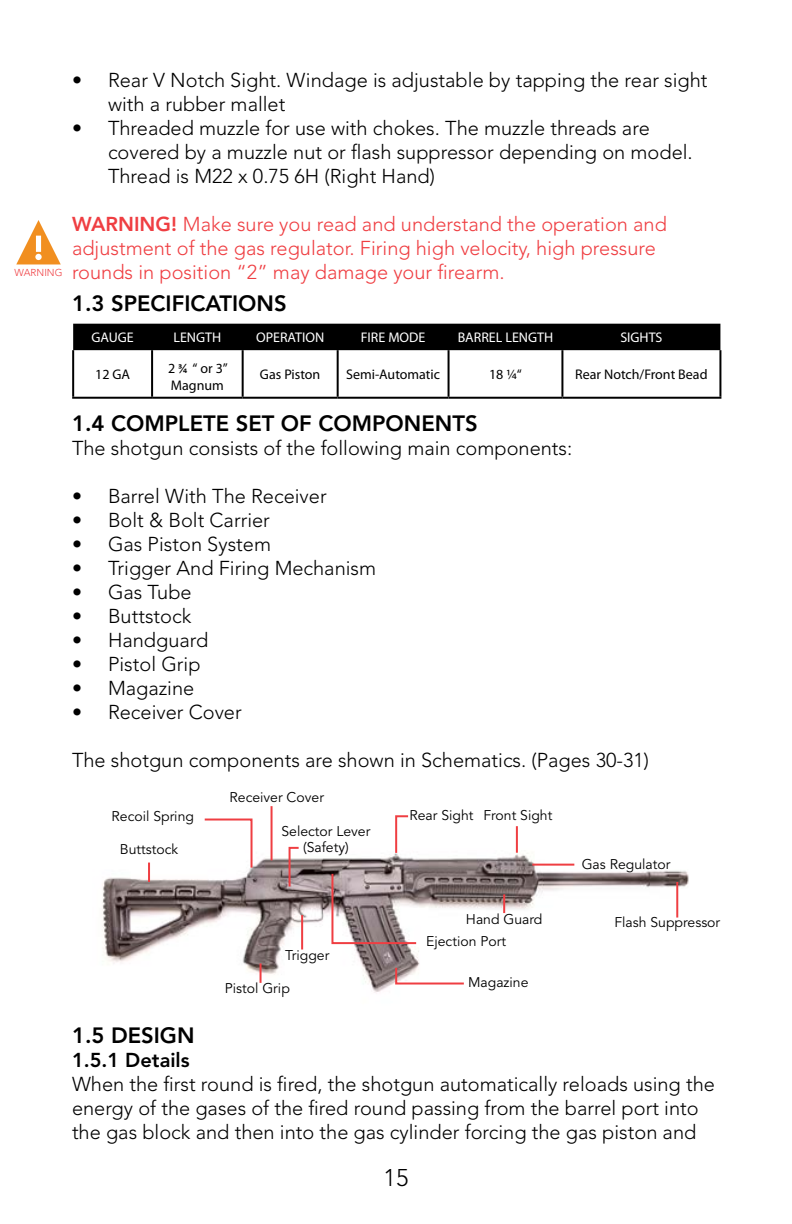
<style>
.page{position:relative;width:792px;height:1224px;background:#fff}
.page>*{position:absolute;margin:0;border:0;box-sizing:border-box;transform-origin:0 0}
.t1{font:300 24px "Avenir LT Std";color:#000}
.t2{font:800 22px "Avenir LT Std";color:#000}
.t3{font:300 20px/24px "Avenir LT Std";color:#000}
.t4{font:300 20px "Avenir LT Std";color:#ef3e42}
.t5{font:800 20px "Avenir LT Std";color:#000}
.t6{font:14px/16.8px "Avenir LT Std";color:#000;text-align:center}
.t7{font:14px/16.8px "Myriad Pro";color:#000}
.t8{font:14px "Myriad Pro";color:#fff}
.s1{font-weight:800}
.s2{font-family:"Calibri"}
</style>
<div class="page">
<img style="left:102px;top:834px;width:587px;height:159px">
<div style="left:73px;top:324px;width:647px;height:26px;background:#000"></div>
<hr style="left:72px;top:350px;width:2px;height:47px;background:#000">
<hr style="left:151px;top:350px;width:2px;height:47px;background:#000">
<hr style="left:242px;top:350px;width:2px;height:47px;background:#000">
<hr style="left:337px;top:350px;width:2px;height:47px;background:#000">
<hr style="left:448px;top:350px;width:2px;height:47px;background:#000">
<hr style="left:561px;top:350px;width:2px;height:47px;background:#000">
<hr style="left:719px;top:350px;width:2px;height:47px;background:#000">
<hr style="left:72px;top:397px;width:80px;height:2px;background:#000">
<hr style="left:152px;top:397px;width:91px;height:2px;background:#000">
<hr style="left:243px;top:397px;width:95px;height:2px;background:#000">
<hr style="left:338px;top:397px;width:111px;height:2px;background:#000">
<hr style="left:449px;top:397px;width:113px;height:2px;background:#000">
<hr style="left:562px;top:397px;width:159px;height:2px;background:#000">
<svg style="left:16px;top:220px;width:45px;height:44px"></svg>
<svg style="left:148px;top:863px;width:2px;height:19px"></svg>
<svg style="left:503px;top:894px;width:2px;height:19px"></svg>
<hr style="left:271px;top:806px;width:2px;height:54px;background:#ef3e42">
<svg style="left:288px;top:846px;width:13px;height:43px"></svg>
<hr style="left:676px;top:882px;width:2px;height:36px;background:#ef3e42">
<hr style="left:260px;top:963px;width:2px;height:20px;background:#ef3e42">
<hr style="left:301px;top:915px;width:2px;height:35px;background:#ef3e42">
<svg style="left:394px;top:966px;width:72px;height:20px"></svg>
<svg style="left:203px;top:818px;width:51px;height:52px"></svg>
<svg style="left:330px;top:872px;width:88px;height:73px"></svg>
<hr style="left:532px;top:864px;width:42px;height:2px;background:#ef3e42">
<hr style="left:516px;top:826px;width:2px;height:27px;background:#ef3e42">
<svg style="left:394px;top:815px;width:16px;height:40px"></svg>
<p class="t3" style="left:108px;top:68px;width:601px;text-indent:-36px">• Rear V Notch Sight. Windage is adjustable by tapping the rear sight with a rubber mallet</p>
<p class="t3" style="left:108px;top:116px;width:586px;text-indent:-36px">• Threaded muzzle for use with chokes. The muzzle threads are covered by a muzzle nut or flash suppressor depending on model.<br>Thread is M22 x 0.75 6H (Right Hand)</p>
<p class="t4" style="left:72px;top:216px;width:596px"><span class="s1">WARNING!</span> Make sure you read and understand the operation and</p>
<p class="t4" style="left:72px;top:240px;width:585px">adjustment of the gas regulator. Firing high velocity, high pressure</p>
<p class="t4" style="left:15px;top:264px;width:492px"><sup>WARNING</sup> rounds in position “2” may damage your firearm.</p>
<p class="t2" style="left:72px;top:294px;width:216px">1.3 SPECIFICATIONS</p>
<p class="t8" style="left:92px;top:332px;width:44px">GAUGE</p>
<p class="t8" style="left:173px;top:332px;width:49px">LENGTH</p>
<p class="t8" style="left:256px;top:332px;width:70px">OPERATION</p>
<p class="t8" style="left:361px;top:332px;width:66px">FIRE MODE</p>
<p class="t8" style="left:458px;top:332px;width:97px">BARREL LENGTH</p>
<p class="t8" style="left:620px;top:332px;width:44px">SIGHTS</p>
<p class="t7" style="left:95px;top:367px;width:36px">12 GA</p>
<p class="t7" style="left:168px;top:361px;width:61px">2 <span class="s2">¾</span> “ or 3”<br>Magnum</p>
<p class="t7" style="left:260px;top:367px;width:62px">Gas Piston</p>
<p class="t7" style="left:346px;top:367px;width:96px">Semi-Automatic</p>
<p class="t7" style="left:489px;top:367px;width:34px">18 ¼“</p>
<p class="t7" style="left:575px;top:367px;width:134px">Rear Notch/Front Bead</p>
<p class="t2" style="left:72px;top:414px;width:407px">1.4 COMPLETE SET OF COMPONENTS</p>
<p class="t3" style="left:72px;top:437px;width:502px">The shotgun consists of the following main components:</p>
<p class="t3" style="left:72px;top:484px;width:256px">• Barrel With The Receiver</p>
<p class="t3" style="left:72px;top:508px;width:199px">• Bolt &amp; Bolt Carrier</p>
<p class="t3" style="left:72px;top:532px;width:201px">• Gas Piston System</p>
<p class="t3" style="left:72px;top:556px;width:306px">• Trigger And Firing Mechanism</p>
<p class="t3" style="left:72px;top:580px;width:121px">• Gas Tube</p>
<p class="t3" style="left:72px;top:604px;width:121px">• Buttstock</p>
<p class="t3" style="left:72px;top:628px;width:138px">• Handguard</p>
<p class="t3" style="left:72px;top:652px;width:130px">• Pistol Grip</p>
<p class="t3" style="left:72px;top:676px;width:124px">• Magazine</p>
<p class="t3" style="left:72px;top:700px;width:171px">• Receiver Cover</p>
<p class="t3" style="left:72px;top:749px;width:579px">The shotgun components are shown in Schematics. (Pages 30-31)</p>
<p class="t6" style="left:112px;top:809px;width:84px">Recoil Spring</p>
<p class="t6" style="left:120px;top:843px;width:60px">Buttstock</p>
<p class="t6" style="left:230px;top:791px;width:96px">Receiver Cover</p>
<p class="t6" style="left:282px;top:824px;width:90px">Selector Lever (Safety)</p>
<p class="t6" style="left:409px;top:808px;width:144px">Rear Sight Front Sight</p>
<p class="t6" style="left:466px;top:913px;width:78px">Hand Guard</p>
<p class="t6" style="left:426px;top:934px;width:81px">Ejection Port</p>
<p class="t6" style="left:285px;top:948px;width:46px">Trigger</p>
<p class="t6" style="left:225px;top:982px;width:67px">Pistol Grip</p>
<p class="t6" style="left:468px;top:976px;width:62px">Magazine</p>
<p class="t6" style="left:582px;top:857px;width:90px">Gas Regulator</p>
<p class="t6" style="left:614px;top:915px;width:107px">Flash Suppressor</p>
<p class="t2" style="left:72px;top:1026px;width:124px">1.5 DESIGN</p>
<p class="t5" style="left:72px;top:1051px;width:119px">1.5.1 Details</p>
<p class="t3" style="left:72px;top:1074px;width:644px">When the first round is fired, the shotgun automatically reloads using the energy of the gases of the fired round passing from the barrel port into the gas block and then into the gas cylinder forcing the gas piston and</p>
<p class="t1" style="left:384px;top:1168px;width:26px">15</p>
</div>
